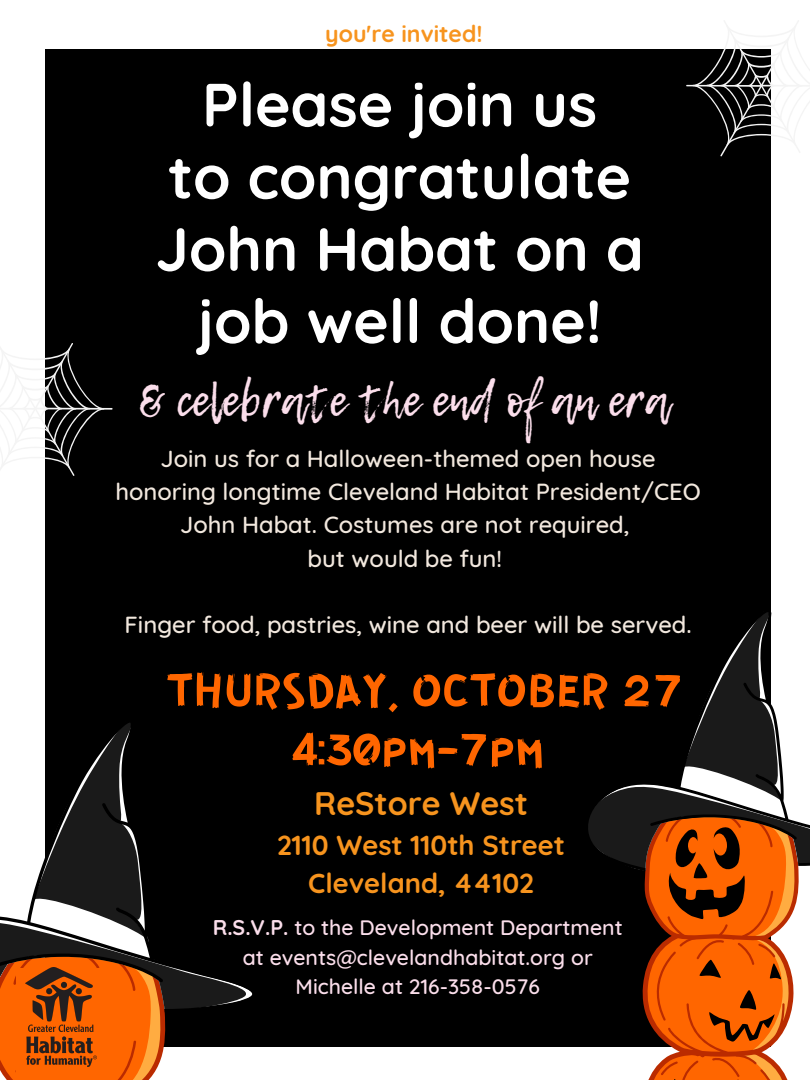
<style>
.page{position:relative;width:810px;height:1080px;background:#fff}
.page>*{position:absolute;margin:0;border:0;box-sizing:border-box;transform-origin:0 0}
.t1{font:700 60.94px/72.2px "Quicksand";color:#fff;text-align:center}
.t2{font:50.62px "GUERRILLA";color:#f60}
.t3{font:44.38px "Lemon Tuesday";color:#fbdeeb}
.t4{font:700 32.5px "Quicksand";color:#f7941e}
.t5{font:700 27.5px/38.4px "Quicksand";color:#f7941e;text-align:center}
.t6{font:500 23.75px/33.2px "Quicksand";color:#f2e8de;text-align:center}
.t7{font:700 23.12px "Quicksand";color:#f7941e}
.t8{font:500 21.25px/29.5px "Quicksand";color:#fbdeeb;text-align:center}
.s1{font-weight:700}
</style>
<div class="page">
<div style="left:45px;top:50px;width:726px;height:997px;background:#000"></div>
<svg style="left:0;top:723px;width:253px;height:352px"></svg>
<svg style="left:642px;top:921px;width:152px;height:159px"></svg>
<svg style="left:588px;top:612px;width:222px;height:309px"></svg>
<svg style="left:686px;top:21px;width:124px;height:135px"></svg>
<svg style="left:0;top:343px;width:113px;height:133px"></svg>
<div style="left:16px;top:968px;width:90px;height:112px;background:#f60"></div>
<img style="left:25px;top:968px;width:72px;height:99px">
<p class="t7" style="left:325px;top:19px;width:159px">you're invited!</p>
<h1 class="t1" style="left:155px;top:68px;width:490px">Please join us<br>to congratulate<br>John Habat on a job well done!</h1>
<h3 class="t3" style="left:139px;top:367px;width:532px">&amp; celebrate the end of an era</h3>
<p class="t6" style="left:115px;top:442px;width:587px">Join us for a Halloween-themed open house honoring longtime Cleveland Habitat President/CEO John Habat. Costumes are not required,<br>but would be fun!</p>
<p class="t6" style="left:125px;top:607px;width:569px">Finger food, pastries, wine and beer will be served.</p>
<h2 class="t2" style="left:166px;top:658px;width:518px">THURSDAY, OCTOBER 27</h2>
<h2 class="t2" style="left:291px;top:717px;width:256px">4:30pm-7pm</h2>
<h3 class="t4" style="left:314px;top:782px;width:216px">ReStore West</h3>
<p class="t5" style="left:277px;top:826px;width:289px">2110 West 110th Street<br>Cleveland, 44102</p>
<p class="t8" style="left:213px;top:912px;width:412px"><span class="s1">R.S.V.P.</span> to the Development Department at events@clevelandhabitat.org or<br>Michelle at 216-358-0576</p>
</div>
